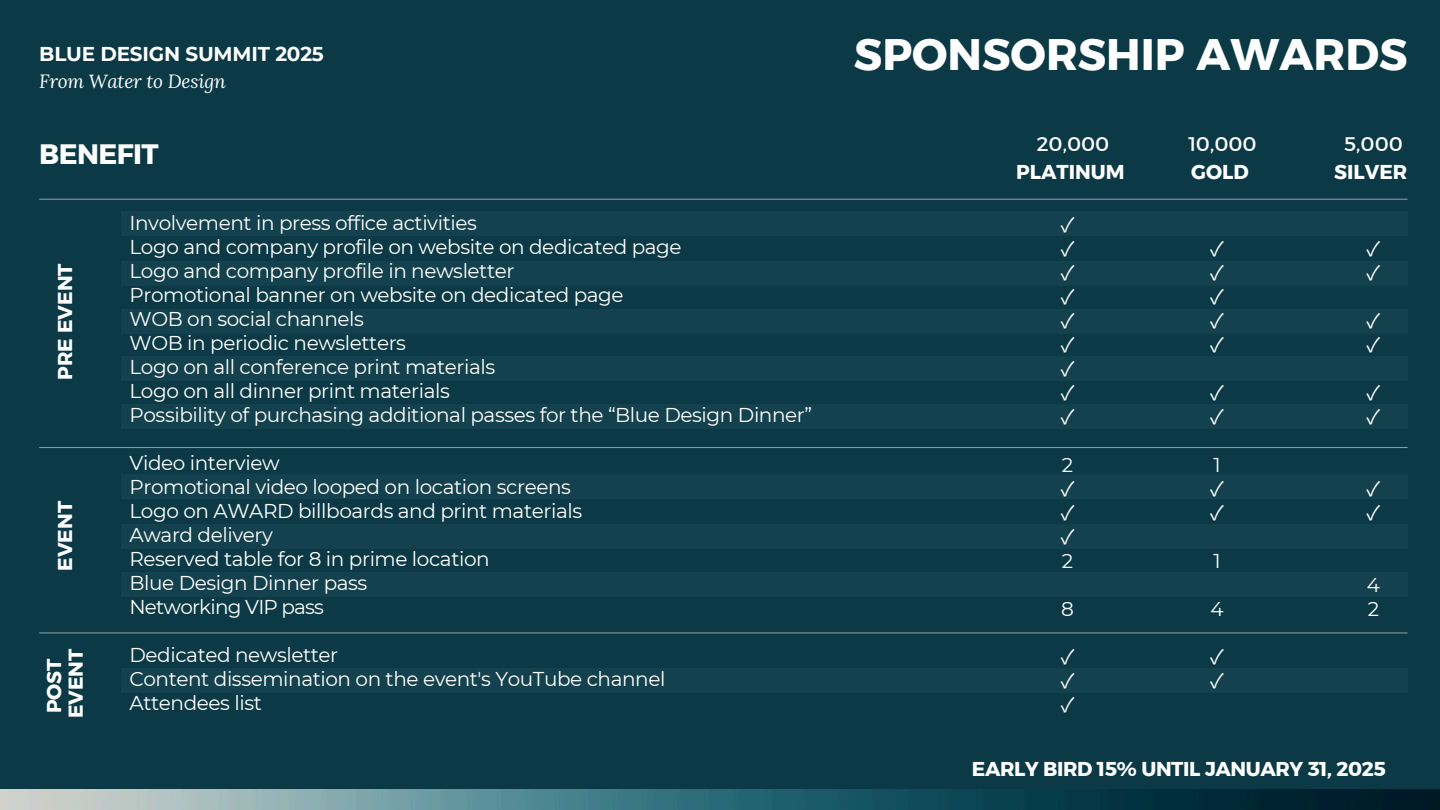
<style>
.page{position:relative;width:1440px;height:810px;background:#0b3a46}
.page>*{position:absolute;margin:0;border:0;box-sizing:border-box;transform-origin:0 0}
.t1{font:44px "Kief Montaser Bold";color:#fff}
.t2{font:28px "Kief Montaser Bold";letter-spacing:-.02em;color:#fff}
.t3{font:20px "Montserrat";letter-spacing:-.02em;color:#fff}
.t4{font:20px/27.8px "Kief Montaser Bold";color:#fff;text-align:center}
.t5{font:20px "Noto Sans CJ Ksc";color:#fff}
.t6{font:20px "Kief Montaser Bold";letter-spacing:-.02em;color:#fff}
.t7{font:700 20px "Montserrat";letter-spacing:-.01em;color:#fff}
.t8{font:20px "Montserrat";letter-spacing:-.04em;color:#fff}
.t9{font:20px/27.8px "Kief Montaser Regular";color:#fff}
.t10{font:italic 19px "Lora";letter-spacing:-.01em;color:#fff}
.s1{font-family:"Kief Montaser Regular"}
.s2{font-family:"Kief Montaser Bold"}
</style>
<div class="page">
<hr style="left:39px;top:199px;width:1369px;height:1px;background:#fff">
<hr style="left:39px;top:447px;width:1369px;height:1px;background:#fff">
<hr style="left:39px;top:633px;width:1369px;height:1px;background:#fff">
<div style="left:121px;top:211px;width:1287px;height:25px;background:#13414d"></div>
<div style="left:121px;top:474px;width:1287px;height:25px;background:#13414d"></div>
<div style="left:121px;top:309px;width:1287px;height:25px;background:#13414d"></div>
<div style="left:121px;top:572px;width:1287px;height:25px;background:#13414d"></div>
<div style="left:121px;top:668px;width:1287px;height:25px;background:#13414d"></div>
<div style="left:121px;top:404px;width:1287px;height:25px;background:#13414d"></div>
<div style="left:121px;top:261px;width:1287px;height:25px;background:#13414d"></div>
<div style="left:121px;top:524px;width:1287px;height:25px;background:#13414d"></div>
<div style="left:121px;top:356px;width:1287px;height:25px;background:#13414d"></div>
<img style="left:0;top:790px;width:1440px;height:20px">
<p class="t7" style="left:39px;top:41px;width:286px">BLUE DESIGN SUMMIT 2025</p>
<p class="t10" style="left:39px;top:68px;width:188px">From Water to Design</p>
<p class="t2" style="left:39px;top:136px;width:121px">BENEFIT</p>
<p class="t4" style="left:51px;top:380px;width:118px;rotate:-90deg">PRE EVENT</p>
<p class="t4" style="left:51px;top:571px;width:71px;rotate:-90deg">EVENT</p>
<p class="t4" style="left:43px;top:718px;width:71px;line-height:21.7px;text-align:left;rotate:-90deg">POST<br>EVENT</p>
<p class="t3" style="left:130px;top:211px;width:349px">Involvement in press office activities</p>
<p class="t3" style="left:130px;top:235px;width:554px">Logo and company profile on website on dedicated page</p>
<p class="t3" style="left:130px;top:259px;width:386px">Logo and company profile in newsletter</p>
<p class="t3" style="left:130px;top:283px;width:496px">Promotional banner on website on dedicated page</p>
<p class="t3" style="left:130px;top:307px;width:236px">WOB on social channels</p>
<p class="t3" style="left:130px;top:331px;width:278px">WOB in periodic newsletters</p>
<p class="t3" style="left:130px;top:355px;width:367px">Logo on all conference print materials</p>
<p class="t3" style="left:130px;top:379px;width:322px">Logo on all dinner print materials</p>
<p class="t3" style="left:130px;top:403px;width:684px">Possibility of purchasing additional passes for the “Blue Design Dinner”</p>
<p class="t3" style="left:130px;top:451px;width:152px">Video interview</p>
<p class="t3" style="left:130px;top:475px;width:443px">Promotional video looped on location screens</p>
<p class="t3" style="left:130px;top:499px;width:454px">Logo on AWARD billboards and print materials</p>
<p class="t3" style="left:130px;top:523px;width:145px">Award delivery</p>
<p class="t3" style="left:130px;top:547px;width:362px">Reserved table for 8 in prime location</p>
<p class="t3" style="left:130px;top:571px;width:239px">Blue Design Dinner pass</p>
<p class="t8" style="left:130px;top:595px;width:196px">Networking VIP pass</p>
<p class="t3" style="left:130px;top:643px;width:210px">Dedicated newsletter</p>
<p class="t3" style="left:130px;top:667px;width:537px">Content dissemination on the event's YouTube channel</p>
<p class="t3" style="left:130px;top:691px;width:134px">Attendees list</p>
<h3 class="t1" style="left:854px;top:28px;width:555px">SPONSORSHIP AWARDS</h3>
<p class="t4" style="left:1016px;top:130px;width:110px"><span class="s1">20,000<br></span>PLATINUM</p>
<p class="t9" style="left:1188px;top:130px;width:70px">10,000<br><span class="s2">GOLD</span></p>
<p class="t4" style="left:1334px;top:130px;width:75px"><span class="s1">5,000<br></span>SILVER</p>
<p class="t5" style="left:1061px;top:208px;width:15px">✓</p>
<h1 class="t5" style="left:1061px;top:232px;width:15px">✓</h1>
<h2 class="t5" style="left:1061px;top:256px;width:15px">✓</h2>
<h4 class="t5" style="left:1061px;top:280px;width:15px">✓</h4>
<h4 class="t5" style="left:1061px;top:304px;width:15px">✓</h4>
<h4 class="t5" style="left:1061px;top:328px;width:15px">✓</h4>
<p class="t5" style="left:1061px;top:352px;width:15px">✓</p>
<h3 class="t5" style="left:1061px;top:376px;width:15px">✓</h3>
<p class="t5" style="left:1061px;top:400px;width:15px">✓</p>
<p class="t3" style="left:1062px;top:452px;width:13px">2</p>
<p class="t5" style="left:1061px;top:472px;width:15px">✓</p>
<p class="t5" style="left:1061px;top:496px;width:15px">✓</p>
<p class="t5" style="left:1061px;top:520px;width:15px">✓</p>
<p class="t3" style="left:1062px;top:548px;width:13px">2</p>
<p class="t3" style="left:1061px;top:596px;width:14px">8</p>
<p class="t5" style="left:1061px;top:640px;width:15px">✓</p>
<p class="t5" style="left:1061px;top:664px;width:15px">✓</p>
<p class="t5" style="left:1061px;top:688px;width:15px">✓</p>
<p class="t5" style="left:1210px;top:232px;width:15px">✓</p>
<p class="t5" style="left:1210px;top:256px;width:15px">✓</p>
<p class="t5" style="left:1210px;top:280px;width:15px">✓</p>
<p class="t5" style="left:1210px;top:304px;width:15px">✓</p>
<p class="t5" style="left:1210px;top:328px;width:15px">✓</p>
<p class="t5" style="left:1210px;top:376px;width:15px">✓</p>
<p class="t5" style="left:1210px;top:400px;width:15px">✓</p>
<p class="t3" style="left:1214px;top:452px;width:9px">1</p>
<p class="t5" style="left:1210px;top:472px;width:15px">✓</p>
<p class="t5" style="left:1210px;top:496px;width:15px">✓</p>
<p class="t3" style="left:1214px;top:548px;width:9px">1</p>
<p class="t3" style="left:1211px;top:596px;width:15px">4</p>
<p class="t5" style="left:1210px;top:640px;width:15px">✓</p>
<p class="t5" style="left:1210px;top:664px;width:15px">✓</p>
<p class="t5" style="left:1367px;top:232px;width:15px">✓</p>
<p class="t5" style="left:1367px;top:256px;width:15px">✓</p>
<p class="t5" style="left:1367px;top:304px;width:15px">✓</p>
<p class="t5" style="left:1367px;top:328px;width:15px">✓</p>
<p class="t5" style="left:1367px;top:376px;width:15px">✓</p>
<p class="t5" style="left:1367px;top:400px;width:15px">✓</p>
<p class="t5" style="left:1367px;top:472px;width:15px">✓</p>
<p class="t5" style="left:1367px;top:496px;width:15px">✓</p>
<p class="t3" style="left:1367px;top:572px;width:15px">4</p>
<p class="t3" style="left:1368px;top:596px;width:13px">2</p>
<p class="t6" style="left:972px;top:756px;width:416px">EARLY BIRD 15% UNTIL JANUARY 31, 2025</p>
</div>
